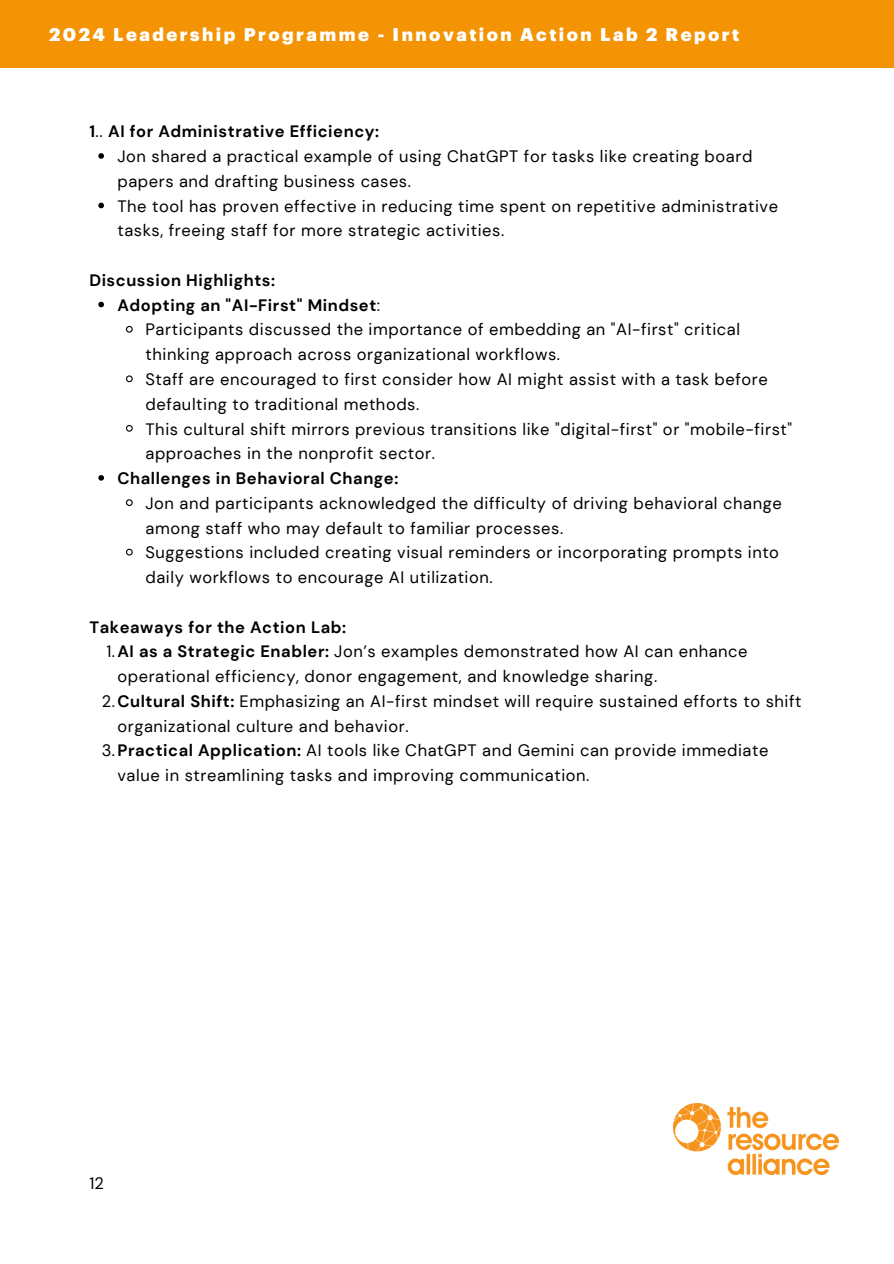
<style>
.page{position:relative;width:894px;height:1264px;background:#fff}
.page>*{position:absolute;margin:0;border:0;box-sizing:border-box;transform-origin:0 0}
.t1{font:900 18px "Graphik";letter-spacing:.135em;color:#fff}
.t2{font:16.5px/24.8px "DM Sans";letter-spacing:.035em;color:#000}
.t3{font:700 16.5px "DM Sans";letter-spacing:.035em;color:#000}
.s1{font-weight:400}
.s2{font-weight:700}
</style>
<div class="page">
<svg style="left:98px;top:153px;width:6px;height:6px"></svg>
<svg style="left:98px;top:203px;width:6px;height:5px"></svg>
<svg style="left:98px;top:302px;width:6px;height:5px"></svg>
<svg style="left:126px;top:325px;width:7px;height:8px"></svg>
<svg style="left:126px;top:375px;width:7px;height:8px"></svg>
<svg style="left:126px;top:425px;width:7px;height:7px"></svg>
<svg style="left:98px;top:475px;width:6px;height:5px"></svg>
<svg style="left:126px;top:499px;width:7px;height:7px"></svg>
<svg style="left:126px;top:548px;width:7px;height:8px"></svg>
<div style="left:0;top:0;width:893px;height:68px;background:#f49404"></div>
<img style="left:673px;top:1103px;width:165px;height:71px">
<p class="t1" style="left:49px;top:26px;width:691px">2024 Leadership Programme - Innovation Action Lab 2 Report</p>
<h1 class="t3" style="left:89px;top:121px;width:291px">1<span class="s1">..</span> AI for Administrative Efficiency:</h1>
<p class="t2" style="left:117px;top:144px;width:636px">Jon shared a practical example of using ChatGPT for tasks like creating board papers and drafting business cases.</p>
<p class="t2" style="left:117px;top:194px;width:662px">The tool has proven effective in reducing time spent on repetitive administrative tasks, freeing staff for more strategic activities.</p>
<p class="t3" style="left:89px;top:269px;width:187px">Discussion Highlights:</p>
<h1 class="t3" style="left:117px;top:294px;width:264px">Adopting an "AI-First" Mindset<span class="s1">:</span></h1>
<p class="t2" style="left:145px;top:317px;width:596px">Participants discussed the importance of embedding an "AI-first" critical thinking approach across organizational workflows.</p>
<p class="t2" style="left:145px;top:367px;width:623px">Staff are encouraged to first consider how AI might assist with a task before defaulting to traditional methods.</p>
<p class="t2" style="left:145px;top:416px;width:648px">This cultural shift mirrors previous transitions like "digital-first" or "mobile-first" approaches in the nonprofit sector.</p>
<p class="t3" style="left:117px;top:467px;width:282px">Challenges in Behavioral Change:</p>
<p class="t2" style="left:145px;top:491px;width:637px">Jon and participants acknowledged the difficulty of driving behavioral change among staff who may default to familiar processes.</p>
<p class="t2" style="left:145px;top:540px;width:635px">Suggestions included creating visual reminders or incorporating prompts into daily workflows to encourage AI utilization.</p>
<p class="t3" style="left:89px;top:616px;width:258px">Takeaways for the Action Lab:</p>
<h1 class="t2" style="left:117px;top:639px;width:631px;text-indent:-11px">1.<span class="s2">AI as a Strategic Enabler:</span> Jon’s examples demonstrated how AI can enhance operational efficiency, donor engagement, and knowledge sharing.</h1>
<p class="t2" style="left:117px;top:689px;width:685px;text-indent:-15px">2.<span class="s2">Cultural Shift:</span> Emphasizing an AI-first mindset will require sustained efforts to shift organizational culture and behavior.</p>
<p class="t2" style="left:117px;top:738px;width:652px;text-indent:-16px">3.<span class="s2">Practical Application:</span> AI tools like ChatGPT and Gemini can provide immediate value in streamlining tasks and improving communication.</p>
<p class="t2" style="left:89px;top:1171px;width:16px">12</p>
</div>
